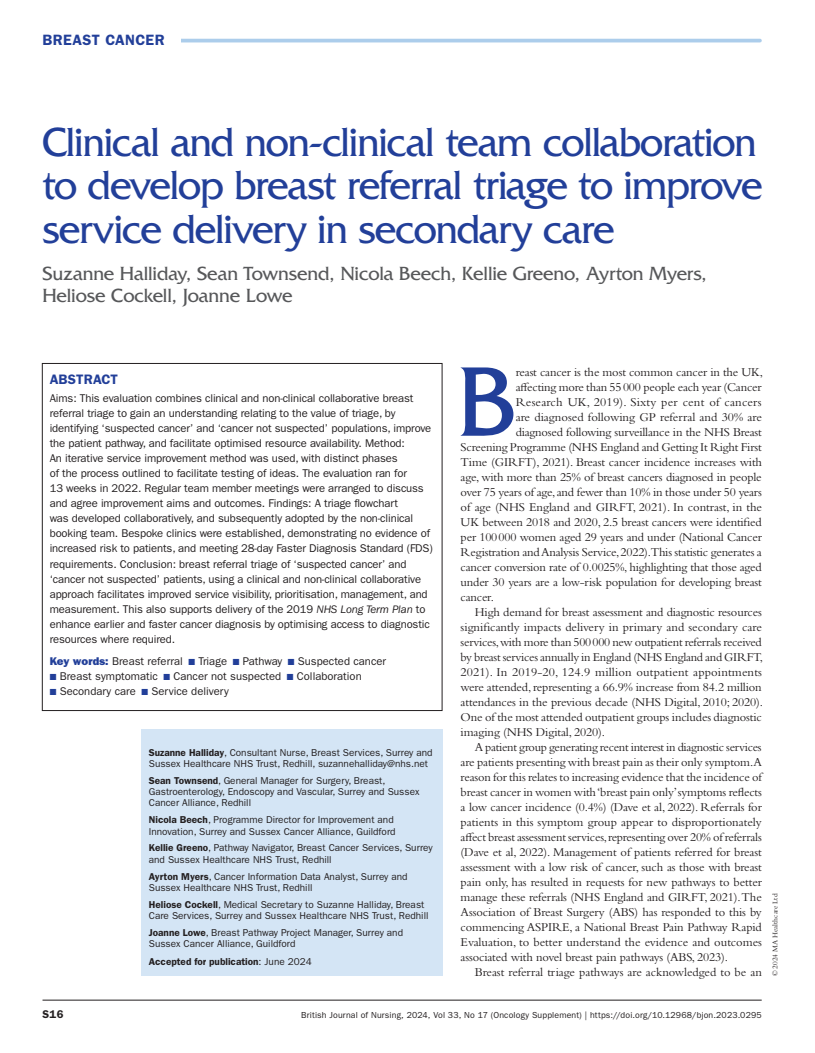
<style>
.page{position:relative;width:815px;height:1053px;background:#fff}
.page>*{position:absolute;margin:0;border:0;box-sizing:border-box;transform-origin:0 0}
.BJN_body_1st{font:103.62px "Friz Quadrata Std";color:#223f99}
.BJN_title{font:42.5px/43.8px "Friz Quadrata Std";letter-spacing:-.03em;color:#223f99}
.BJN_author{font:20px/22.5px "Friz Quadrata Std";letter-spacing:-.01em;color:#57585a}
.t1{font:600 15px "ITC Franklin Gothic Std";letter-spacing:.02em;color:#223f99}
.BJN_abstract_head{font:600 13.75px "ITC Franklin Gothic Std";color:#223f99}
.BJN_body_text{font:12.5px/15px "Bembo Std";letter-spacing:-.01em;color:#231f20;text-align:justify}
.BJN_body_1st-2{font:12.5px "Bembo Std";letter-spacing:-.015em;color:#231f20}
.BJN_body_1st-3{font:12.5px "Bembo Std";letter-spacing:.015em;color:#231f20}
.BJN_abstract_text{font:11.25px/15px "ITC Franklin Gothic Std";letter-spacing:-.01em;color:#231f20}
.BJN_key_words{font:11.25px "ITC Franklin Gothic Std";color:#231f20}
.t2{font:600 11.25px "ITC Franklin Gothic Std";color:#231f20}
.BJN_author_details{font:10px/11.2px "ITC Franklin Gothic Std";color:#231f20}
.BJN_author_details-2{font:600 10px "ITC Franklin Gothic Std";color:#231f20}
.t3{font:8.75px "ITC Franklin Gothic Std";letter-spacing:.015em;color:#231f20}
.t4{font:7.5px "Bembo Std";color:#231f20}
.s1{font-style:italic}
.s2{font-family:"ITC Franklin Gothic Std Hvy";color:#223f99}
.s3{color:#223f99}
.s4{font-weight:600}
.s5{font-weight:400}
</style>
<div class="page">
<hr style="left:43px;top:999px;width:719px;height:1px;background:#231f20">
<hr style="left:59px;top:39px;width:701px;height:3px;background:#accdeb">
<div style="left:43px;top:35px;width:138px;height:10px;background:#fff"></div>
<div style="left:42px;top:363px;width:400px;height:347px;border:1px solid #231f20"></div>
<div style="left:142px;top:729px;width:301px;height:246px;background:#d4e5f5"></div>
<p class="t1" style="left:43px;top:31px;width:124px">BREAST CANCER</p>
<p class="BJN_title" style="left:42px;top:120px;width:722px">Clinical and non-clinical team collaboration to develop breast referral triage to improve service delivery in secondary care</p>
<p class="BJN_author" style="left:42px;top:262px;width:666px">Suzanne Halliday, Sean Townsend, Nicola Beech, Kellie Greeno, Ayrton Myers,<br>Heliose Cockell, Joanne Lowe</p>
<p class="BJN_abstract_head" style="left:50px;top:371px;width:70px">ABSTRACT</p>
<p class="BJN_abstract_text" style="left:50px;top:391px;width:385px">Aims: This evaluation combines clinical and non-clinical collaborative breast referral triage to gain an understanding relating to the value of triage, by identifying ‘suspected cancer’ and ‘cancer not suspected’ populations, improve the patient pathway, and facilitate optimised resource availability. Method:<br>An iterative service improvement method was used, with distinct phases<br>of the process outlined to facilitate testing of ideas. The evaluation ran for<br>13 weeks in 2022. Regular team member meetings were arranged to discuss and agree improvement aims and outcomes. Findings: A triage flowchart<br>was developed collaboratively, and subsequently adopted by the non-clinical booking team. Bespoke clinics were established, demonstrating no evidence of increased risk to patients, and meeting 28-day Faster Diagnosis Standard (FDS) requirements. Conclusion: breast referral triage of ‘suspected cancer’ and ‘cancer not suspected’ patients, using a clinical and non-clinical collaborative approach facilitates improved service visibility, prioritisation, management, and measurement. This also supports delivery of the 2019 <span class="s1">NHS Long Term Plan</span> to enhance earlier and faster cancer diagnosis by optimising access to diagnostic resources where required.</p>
<p class="BJN_key_words" style="left:50px;top:654px;width:338px"><span class="s2">Key words:</span> Breast referral <span class="s3">■</span> Triage <span class="s3">■</span> Pathway <span class="s3">■</span> Suspected cancer</p>
<p class="BJN_key_words" style="left:50px;top:669px;width:314px"><span class="s3">■</span> Breast symptomatic <span class="s3">■</span> Cancer not suspected <span class="s3">■</span> Collaboration</p>
<p class="BJN_key_words" style="left:50px;top:684px;width:181px"><span class="s3">■</span> Secondary care <span class="s3">■</span> Service delivery</p>
<p class="BJN_author_details" style="left:149px;top:746px;width:285px"><span class="s4">Suzanne Halliday</span>, Consultant Nurse, Breast Services, Surrey and<br>Sussex Healthcare NHS Trust, Redhill, suzannehalliday@nhs.net</p>
<p class="BJN_author_details" style="left:149px;top:774px;width:272px"><span class="s4">Sean Townsend</span>, General Manager for Surgery, Breast,<br>Gastroenterology, Endoscopy and Vascular, Surrey and Sussex<br>Cancer Alliance, Redhill</p>
<p class="BJN_author_details" style="left:149px;top:814px;width:248px"><span class="s4">Nicola Beech</span>, Programme Director for Improvement and<br>Innovation, Surrey and Sussex Cancer Alliance, Guildford</p>
<p class="BJN_author_details" style="left:149px;top:842px;width:285px"><span class="s4">Kellie Greeno</span>, Pathway Navigator, Breast Cancer Services, Surrey and Sussex Healthcare NHS Trust, Redhill</p>
<p class="BJN_author_details" style="left:149px;top:870px;width:260px"><span class="s4">Ayrton Myers</span>, Cancer Information Data Analyst, Surrey and<br>Sussex Healthcare NHS Trust, Redhill</p>
<p class="BJN_author_details" style="left:149px;top:898px;width:281px"><span class="s4">Heliose Cockell</span>, Medical Secretary to Suzanne Halliday, Breast<br>Care Services, Surrey and Sussex Healthcare NHS Trust, Redhill</p>
<p class="BJN_author_details" style="left:149px;top:926px;width:256px"><span class="s4">Joanne Lowe</span>, Breast Pathway Project Manager, Surrey and<br>Sussex Cancer Alliance, Guildford</p>
<p class="BJN_author_details-2" style="left:149px;top:956px;width:164px">Accepted for publication<span class="s5">: June 2024</span></p>
<p class="BJN_body_1st" style="left:457px;top:344px;width:62px">B</p>
<p class="BJN_body_1st-2" style="left:516px;top:364px;width:249px">reast cancer is the most common cancer in the UK,</p>
<p class="BJN_body_1st-2" style="left:516px;top:379px;width:248px">affecting more than 55000 people each year (Cancer</p>
<p class="BJN_body_1st-3" style="left:516px;top:394px;width:247px">Research UK, 2019). Sixty per cent of cancers</p>
<p class="BJN_body_1st-2" style="left:516px;top:409px;width:248px">are diagnosed following GP referral and 30% are</p>
<p class="BJN_body_1st-2" style="left:516px;top:424px;width:248px">diagnosed following surveillance in the NHS Breast</p>
<p class="BJN_body_1st-2" style="left:461px;top:439px;width:303px">Screening Programme (NHS England and Getting It Right First</p>
<p class="BJN_body_1st-2" style="left:461px;top:454px;width:303px">Time (GIRFT), 2021). Breast cancer incidence increases with</p>
<p class="BJN_body_1st-2" style="left:461px;top:469px;width:303px">age, with more than 25% of breast cancers diagnosed in people</p>
<p class="BJN_body_1st-2" style="left:461px;top:484px;width:303px">over 75 years of age, and fewer than 10% in those under 50 years</p>
<p class="BJN_body_1st-2" style="left:461px;top:499px;width:303px">of age (NHS England and GIRFT, 2021). In contrast, in the</p>
<p class="BJN_body_1st-2" style="left:461px;top:514px;width:303px">UK between 2018 and 2020, 2.5 breast cancers were identified</p>
<p class="BJN_body_1st-2" style="left:461px;top:529px;width:303px">per 100000 women aged 29 years and under (National Cancer</p>
<p class="BJN_body_1st-2" style="left:461px;top:544px;width:303px">Registration and Analysis Service, 2022).This statistic generates a</p>
<p class="BJN_body_1st-2" style="left:461px;top:559px;width:303px">cancer conversion rate of 0.0025%, highlighting that those aged</p>
<p class="BJN_body_1st-2" style="left:461px;top:574px;width:303px">under 30 years are a low-risk population for developing breast</p>
<p class="BJN_body_1st-2" style="left:461px;top:589px;width:35px">cancer.</p>
<p class="BJN_body_text" style="left:461px;top:604px;width:304px;text-indent:14px">High demand for breast assessment and diagnostic resources significantly impacts delivery in primary and secondary care services, with more than 500000 new outpatient referrals received by breast services annually in England (NHS England and GIRFT, 2021). In 2019-20, 124.9 million outpatient appointments were attended, representing a 66.9% increase from 84.2 million attendances in the previous decade (NHS Digital, 2010; 2020).<br>One of the most attended outpatient groups includes diagnostic imaging (NHS Digital, 2020).</p>
<p class="BJN_body_text" style="left:461px;top:739px;width:303px;text-indent:14px">A patient group generating recent interest in diagnostic services are patients presenting with breast pain as their only symptom.A reason for this relates to increasing evidence that the incidence of breast cancer in women with ‘breast pain only’ symptoms reflects a low cancer incidence (0.4%) (Dave et al, 2022). Referrals for patients in this symptom group appear to disproportionately affect breast assessment services, representing over 20% of referrals (Dave et al, 2022). Management of patients referred for breast assessment with a low risk of cancer, such as those with breast pain only, has resulted in requests for new pathways to better manage these referrals (NHS England and GIRFT, 2021). The Association of Breast Surgery (ABS) has responded to this by commencing ASPIRE, a National Breast Pain Pathway Rapid Evaluation, to better understand the evidence and outcomes associated with novel breast pain pathways (ABS, 2023).</p>
<p class="BJN_body_text" style="left:475px;top:964px;width:289px">Breast referral triage pathways are acknowledged to be an</p>
<p class="t4" style="left:771px;top:976px;width:84px;rotate:-90deg">© 2024 MA Healthcare Ltd</p>
<p class="t2" style="left:43px;top:1007px;width:23px">S16</p>
<p class="t3" style="left:301px;top:1010px;width:462px">British Journal of Nursing, 2024, Vol 33, No 17 (Oncology Supplement) | https://doi.org/10.12968/bjon.2023.0295</p>
</div>
